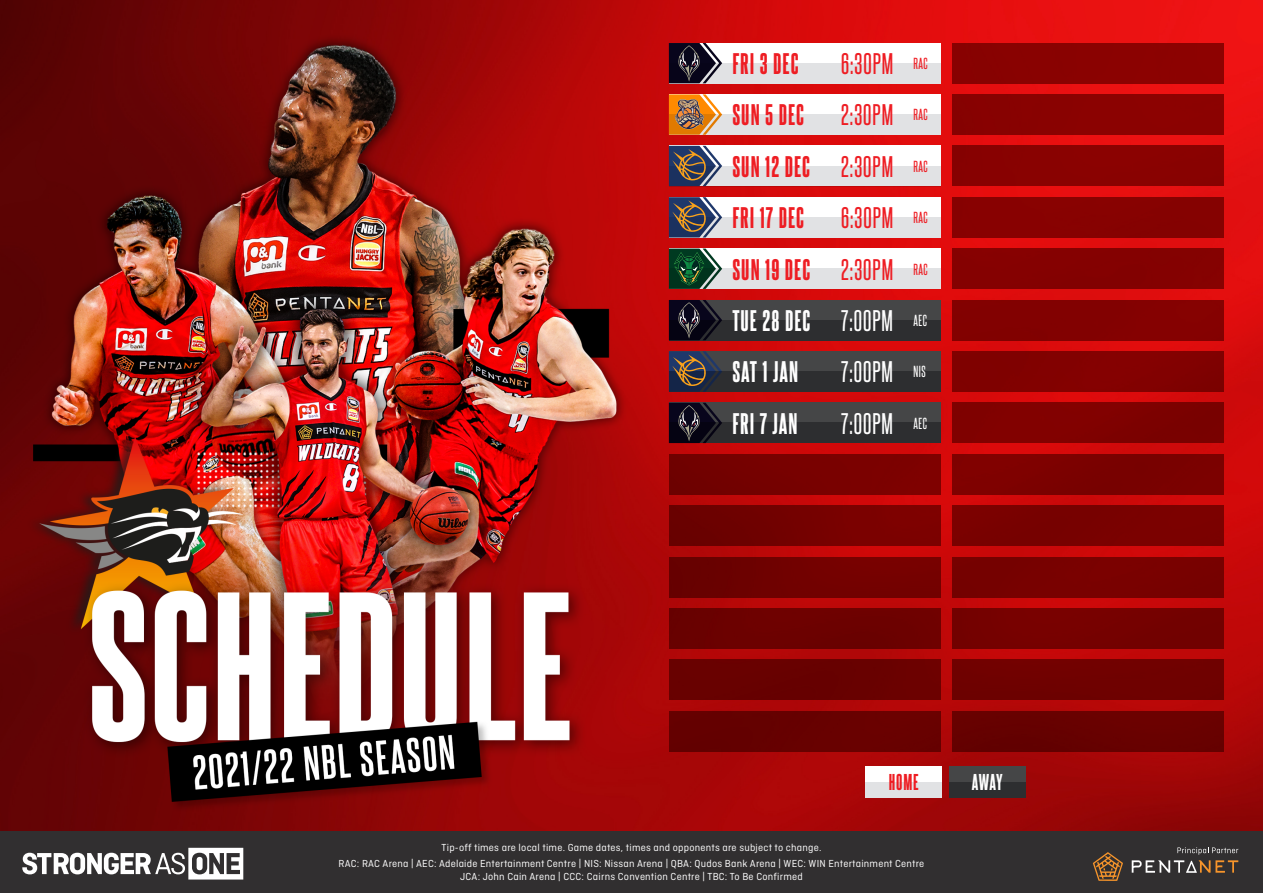
<style>
.page{position:relative;width:1263px;height:893px;background:#fff}
.page>*{position:absolute;margin:0;border:0;box-sizing:border-box;transform-origin:0 0}
.t1{font:25.35px "Steelfish Eb";letter-spacing:.04em;color:#ee1d23}
.t2{font:25.35px "Steelfish Rg";letter-spacing:.04em;color:#ee1d23}
.t3{font:25.35px "Steelfish Eb";letter-spacing:.04em;color:#fff}
.t4{font:25.35px "Steelfish Rg";letter-spacing:.04em;color:#fff}
.t5{font:19.5px "Steelfish Eb";color:#ee1d23}
.t6{font:19.5px "Steelfish Eb";color:#fff}
.t7{font:13.65px "Steelfish Rg";letter-spacing:.04em;color:#ee1d23}
.t8{font:13.65px "Steelfish Rg";letter-spacing:.04em;color:#fff}
.t9{font:10.8px "Ciutadella";letter-spacing:.02em;color:#fff}
</style>
<div class="page">
<img style="left:0;top:0;width:1263px;height:831px">
<div style="left:0;top:831px;width:1263px;height:62px;background:#312f30"></div>
<svg style="left:1093px;top:852px;width:30px;height:29px"></svg>
<svg style="left:1132px;top:847px;width:106px;height:26px"></svg>
<div style="left:865px;top:766px;width:77px;height:31px;background:#fff"></div>
<div style="left:949px;top:766px;width:76px;height:31px;background:#454647"></div>
<div style="left:865px;top:782px;width:77px;height:15px;background:#e1e2e4"></div>
<div style="left:949px;top:782px;width:76px;height:15px;background:#2d2e30"></div>
<svg style="left:22px;top:848px;width:221px;height:31px"></svg>
<div style="left:669px;top:146px;width:271px;height:40px;background:#fff"></div>
<div style="left:669px;top:166px;width:271px;height:20px;background:#e1e2e4"></div>
<svg style="left:669px;top:146px;width:53px;height:40px"></svg>
<div style="left:669px;top:197px;width:271px;height:40px;background:#fff"></div>
<div style="left:669px;top:217px;width:271px;height:20px;background:#e1e2e4"></div>
<svg style="left:669px;top:197px;width:53px;height:40px"></svg>
<div style="left:669px;top:249px;width:271px;height:40px;background:#fff"></div>
<div style="left:669px;top:269px;width:271px;height:20px;background:#e1e2e4"></div>
<svg style="left:669px;top:249px;width:53px;height:40px"></svg>
<div style="left:669px;top:43px;width:271px;height:40px;background:#fff"></div>
<div style="left:669px;top:63px;width:271px;height:20px;background:#e1e2e4"></div>
<svg style="left:669px;top:43px;width:53px;height:40px"></svg>
<div style="left:669px;top:94px;width:271px;height:41px;background:#fff"></div>
<div style="left:669px;top:115px;width:271px;height:20px;background:#e1e2e4"></div>
<svg style="left:669px;top:94px;width:53px;height:41px"></svg>
<div style="left:669px;top:300px;width:271px;height:40px;background:#454647"></div>
<div style="left:669px;top:320px;width:271px;height:20px;background:#2d2e30"></div>
<svg style="left:669px;top:300px;width:53px;height:40px"></svg>
<div style="left:669px;top:403px;width:271px;height:40px;background:#454647"></div>
<div style="left:669px;top:423px;width:271px;height:20px;background:#2d2e30"></div>
<svg style="left:669px;top:403px;width:53px;height:40px"></svg>
<div style="left:669px;top:351px;width:271px;height:41px;background:#454647"></div>
<div style="left:669px;top:371px;width:271px;height:21px;background:#2d2e30"></div>
<svg style="left:669px;top:351px;width:53px;height:41px"></svg>
<div style="left:669px;top:454px;width:271px;height:40px;background:#780100"></div>
<div style="left:669px;top:506px;width:271px;height:40px;background:#750100"></div>
<div style="left:669px;top:557px;width:271px;height:40px;background:#720100"></div>
<div style="left:669px;top:608px;width:271px;height:41px;background:#6c0100"></div>
<div style="left:669px;top:659px;width:271px;height:40px;background:#680100"></div>
<div style="left:669px;top:711px;width:271px;height:40px;background:#660100"></div>
<div style="left:952px;top:711px;width:272px;height:40px;background:#670100"></div>
<div style="left:952px;top:660px;width:272px;height:40px;background:#6f0100"></div>
<div style="left:952px;top:608px;width:272px;height:41px;background:#750100"></div>
<div style="left:952px;top:557px;width:272px;height:40px;background:#780100"></div>
<div style="left:952px;top:506px;width:272px;height:40px;background:#790100"></div>
<div style="left:952px;top:454px;width:272px;height:40px;background:#7b0100"></div>
<div style="left:952px;top:403px;width:272px;height:40px;background:#7f0100"></div>
<div style="left:952px;top:351px;width:272px;height:41px;background:#820101"></div>
<div style="left:952px;top:300px;width:272px;height:40px;background:#820101"></div>
<div style="left:952px;top:249px;width:272px;height:40px;background:#850101"></div>
<div style="left:952px;top:197px;width:272px;height:40px;background:#870201"></div>
<div style="left:952px;top:146px;width:272px;height:40px;background:#890201"></div>
<div style="left:952px;top:94px;width:272px;height:41px;background:#8b0201"></div>
<div style="left:952px;top:43px;width:272px;height:40px;background:#8a0201"></div>
<p class="t1" style="left:732px;top:48px;width:68px">FRI 3 DEC</p>
<p class="t2" style="left:841px;top:48px;width:54px">6:30PM</p>
<p class="t7" style="left:913px;top:55px;width:16px">RAC</p>
<p class="t1" style="left:732px;top:99px;width:73px">SUN 5 DEC</p>
<p class="t2" style="left:841px;top:99px;width:53px">2:30PM</p>
<p class="t7" style="left:913px;top:106px;width:16px">RAC</p>
<p class="t1" style="left:732px;top:151px;width:79px">SUN 12 DEC</p>
<p class="t2" style="left:841px;top:151px;width:53px">2:30PM</p>
<p class="t7" style="left:913px;top:158px;width:16px">RAC</p>
<p class="t1" style="left:732px;top:202px;width:73px">FRI 17 DEC</p>
<p class="t2" style="left:841px;top:202px;width:54px">6:30PM</p>
<p class="t7" style="left:913px;top:209px;width:16px">RAC</p>
<p class="t1" style="left:732px;top:254px;width:79px">SUN 19 DEC</p>
<p class="t2" style="left:841px;top:254px;width:53px">2:30PM</p>
<p class="t7" style="left:913px;top:261px;width:16px">RAC</p>
<p class="t3" style="left:732px;top:305px;width:79px">TUE 28 DEC</p>
<p class="t4" style="left:841px;top:305px;width:53px">7:00PM</p>
<p class="t8" style="left:913px;top:312px;width:15px">AEC</p>
<p class="t3" style="left:732px;top:356px;width:67px">SAT 1 JAN</p>
<p class="t4" style="left:841px;top:356px;width:53px">7:00PM</p>
<p class="t8" style="left:913px;top:363px;width:14px">NIS</p>
<p class="t3" style="left:732px;top:408px;width:67px">FRI 7 JAN</p>
<p class="t4" style="left:841px;top:408px;width:53px">7:00PM</p>
<p class="t8" style="left:913px;top:415px;width:15px">AEC</p>
<p class="t5" style="left:889px;top:770px;width:31px">HOME</p>
<p class="t6" style="left:972px;top:770px;width:32px">AWAY</p>
<p class="t9" style="left:442px;top:841px;width:381px">Tip-off times are local time. Game dates, times and opponents are subject to change.</p>
<p class="t9" style="left:339px;top:858px;width:587px">RAC: RAC Arena | AEC: Adelaide Entertainment Centre | NIS: Nissan Arena | QBA: Qudos Bank Arena | WEC: WIN Entertainment Centre</p>
<p class="t9" style="left:460px;top:870px;width:344px">JCA: John Cain Arena | CCC: Cairns Convention Centre | TBC: To Be Confirmed</p>
</div>
